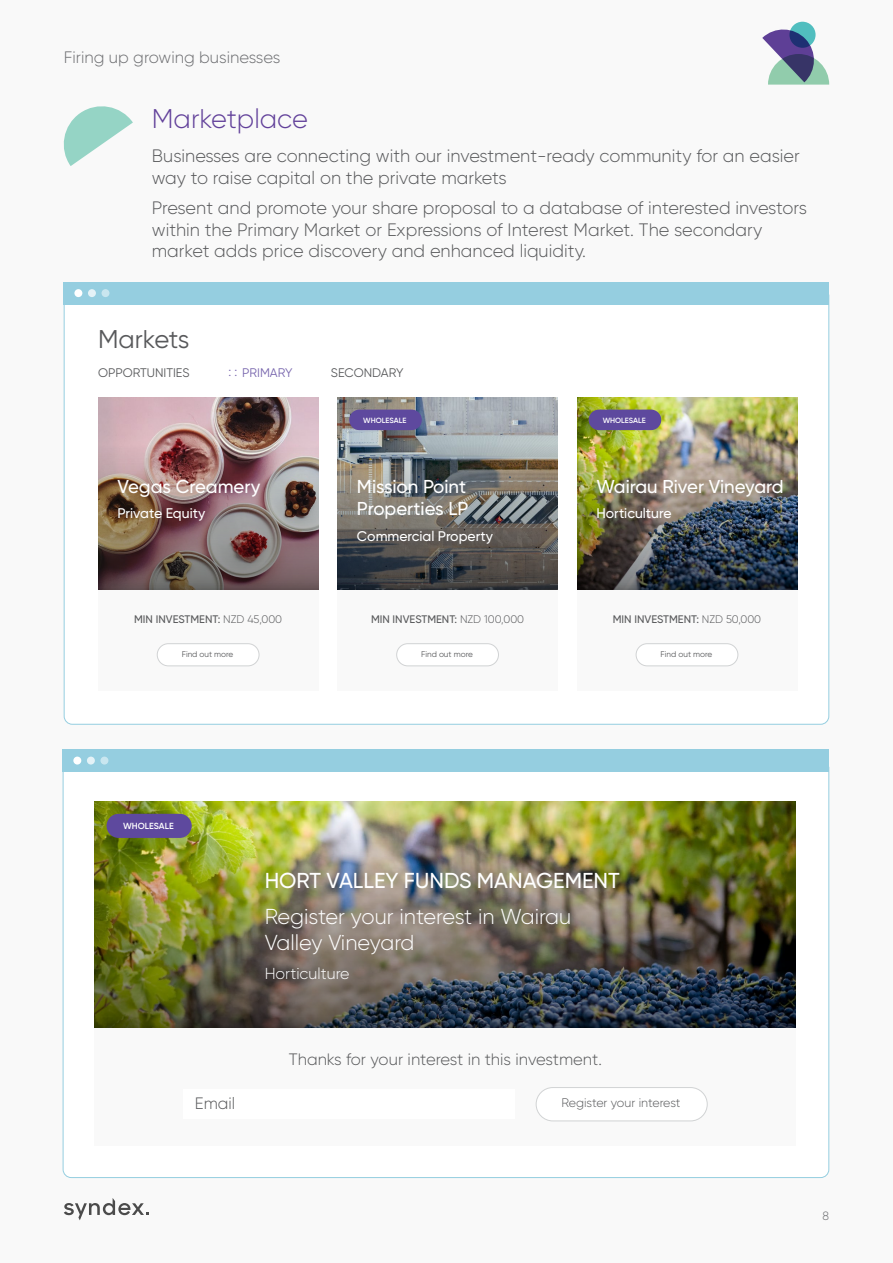
<style>
.page{position:relative;width:893px;height:1263px;background:#f9f9f9}
.page>*{position:absolute;margin:0;border:0;box-sizing:border-box;transform-origin:0 0}
.t1{font:300 27px "Gilroy";color:#62419a}
.t2{font:25.65px "Gilroy";letter-spacing:-.01em;color:#58595b}
.t3{font:300 21.6px/26px "Gilroy";color:#fff}
.t4{font:500 21.6px "Gilroy";color:#fff}
.t5{font:500 18.6px/22.4px "Gilroy";color:#fff}
.t6{font:300 18px/21.6px "Gilroy";color:#58595b}
.t7{font:300 16.5px "Gilroy";color:#58595b}
.t8{font:300 16.5px "Gilroy";color:#6d6e71}
.t9{font:300 15.9px "Gilroy";color:#fff}
.t10{font:500 13.95px "Gilroy";color:#fff}
.t11{font:12.45px "Gilroy";color:#58595b}
.t12{font:12.45px "Gilroy";color:#7765ad}
.t13{font:300 12.3px "Gilroy";color:#58595b}
.t14{font:300 12px "Gilroy";color:#6d6e71}
.t15{font:500 10.95px "Gilroy";color:#58595b}
.t16{font:600 8.85px "Gilroy";color:#fff}
.t17{font:8.25px "Gilroy";color:#58595b}
.t18{font:600 7.5px "Gilroy";color:#fff}
.s1{font-weight:300}
</style>
<div class="page">
<img style="left:63px;top:294px;width:767px;height:431px">
<div style="left:64px;top:282px;width:765px;height:22px;background:#95cee0"></div>
<div style="left:74px;top:289px;width:8px;height:8px;background:#fff;border-radius:50%"></div>
<div style="left:88px;top:289px;width:8px;height:8px;background:#e4f2f7;border-radius:50%"></div>
<div style="left:102px;top:289px;width:7px;height:8px;background:#c9e6ef;border-radius:50%"></div>
<img style="left:62px;top:766px;width:768px;height:412px">
<div style="left:63px;top:749px;width:766px;height:23px;background:#95cee0"></div>
<div style="left:73px;top:756px;width:8px;height:8px;background:#fff;border-radius:50%"></div>
<div style="left:87px;top:756px;width:8px;height:8px;background:#e4f2f7;border-radius:50%"></div>
<div style="left:100px;top:756px;width:8px;height:8px;background:#c9e6ef;border-radius:50%"></div>
<svg style="left:64px;top:1198px;width:85px;height:22px"></svg>
<div style="left:789px;top:22px;width:27px;height:26px;background:#53c3c4;border-radius:50%"></div>
<svg style="left:762px;top:30px;width:67px;height:55px"></svg>
<svg style="left:63px;top:106px;width:70px;height:60px"></svg>
<p class="t8" style="left:64px;top:47px;width:218px">Firing up growing businesses</p>
<h1 class="t1" style="left:152px;top:102px;width:158px">Marketplace</h1>
<p class="t6" style="left:152px;top:145px;width:650px">Businesses are connecting with our investment-ready community for an easier way to raise capital on the private markets</p>
<p class="t6" style="left:152px;top:197px;width:657px">Present and promote your share proposal to a database of interested investors within the Primary Market or Expressions of Interest Market. The secondary market adds price discovery and enhanced liquidity.</p>
<h2 class="t2" style="left:98px;top:323px;width:93px">Markets</h2>
<p class="t11" style="left:98px;top:365px;width:93px">OPPORTUNITIES</p>
<p class="t12" style="left:228px;top:365px;width:66px">: : PRIMARY</p>
<p class="t11" style="left:331px;top:365px;width:74px">SECONDARY</p>
<p class="t5" style="left:118px;top:475px;width:144px">Vegas Creamery</p>
<p class="t10" style="left:118px;top:505px;width:89px">Private Equity</p>
<p class="t15" style="left:134px;top:612px;width:150px">MIN INVESTMENT: <span class="s1">NZD 45,000</span></p>
<p class="t17" style="left:182px;top:649px;width:53px">Find out more</p>
<p class="t18" style="left:363px;top:415px;width:45px">WHOLESALE</p>
<p class="t5" style="left:357px;top:475px;width:113px">Mission Point<br>Properties LP</p>
<p class="t10" style="left:357px;top:527px;width:138px">Commercial Property</p>
<p class="t15" style="left:371px;top:612px;width:155px">MIN INVESTMENT: <span class="s1">NZD 100,000</span></p>
<p class="t17" style="left:421px;top:649px;width:53px">Find out more</p>
<p class="t18" style="left:603px;top:415px;width:45px">WHOLESALE</p>
<p class="t5" style="left:596px;top:475px;width:189px">Wairau River Vineyard</p>
<p class="t10" style="left:596px;top:505px;width:77px">Horticulture</p>
<p class="t15" style="left:613px;top:612px;width:150px">MIN INVESTMENT: <span class="s1">NZD 50,000</span></p>
<p class="t17" style="left:661px;top:649px;width:53px">Find out more</p>
<p class="t16" style="left:123px;top:820px;width:52px">WHOLESALE</p>
<p class="t4" style="left:265px;top:867px;width:357px">HORT VALLEY FUNDS MANAGEMENT</p>
<p class="t3" style="left:265px;top:903px;width:308px">Register your interest in Wairau<br>Valley Vineyard</p>
<p class="t9" style="left:265px;top:963px;width:86px">Horticulture</p>
<p class="t7" style="left:289px;top:1049px;width:315px">Thanks for your interest in this investment.</p>
<p class="t7" style="left:195px;top:1093px;width:42px">Email</p>
<p class="t13" style="left:562px;top:1095px;width:120px">Register your interest</p>
<p class="t14" style="left:823px;top:1209px;width:8px">8</p>
</div>
